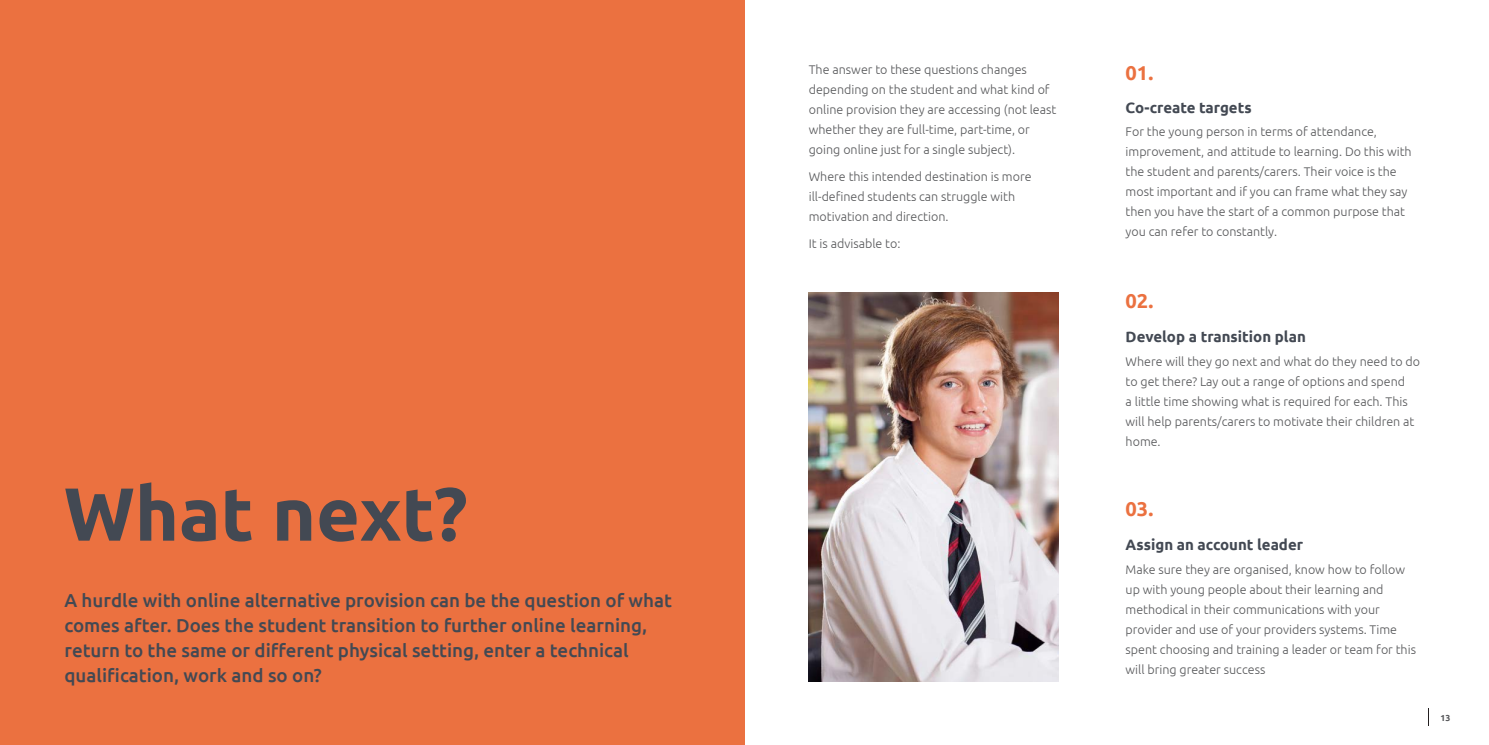
<style>
.page{position:relative;width:1489px;height:745px;background:#fff}
.page>*{position:absolute;margin:0;border:0;box-sizing:border-box;transform-origin:0 0}
.Main_Headings{font:700 75px "Ubuntu";color:#434953}
.t1{font:700 20px "Ubuntu";color:#eb7140}
.t2{font:500 18.75px/25px "Ubuntu";color:#434953}
.t3{font:700 15px "Ubuntu";color:#434953}
.Bullets{font:300 12.5px/20px "Ubuntu";color:#57585a}
.t4{font:700 8.75px "Ubuntu";color:#57585a}
</style>
<div class="page">
<img style="left:808px;top:293px;width:250px;height:388px">
<div style="left:0;top:0;width:744px;height:744px;background:#eb7140"></div>
<svg style="left:1428px;top:708px;width:1px;height:17px"></svg>
<p class="Main_Headings" style="left:64px;top:468px;width:405px">What next?</p>
<h2 class="t2" style="left:64px;top:586px;width:609px">A hurdle with online alternative provision can be the question of what comes after. Does the student transition to further online learning, return to the same or different physical setting, enter a technical qualification, work and so on?</h2>
<p class="Bullets" style="left:808px;top:59px;width:249px">The answer to these questions changes depending on the student and what kind of online provision they are accessing (not least whether they are full-time, part-time, or going online just for a single subject).</p>
<p class="Bullets" style="left:808px;top:166px;width:224px">Where this intended destination is more ill-defined students can struggle with motivation and direction.</p>
<p class="Bullets" style="left:808px;top:233px;width:93px">It is advisable to:</p>
<p class="t1" style="left:1125px;top:60px;width:29px">01.</p>
<h3 class="t3" style="left:1125px;top:98px;width:127px">Co-create targets</h3>
<p class="Bullets" style="left:1125px;top:121px;width:287px">For the young person in terms of attendance, improvement, and attitude to learning. Do this with the student and parents/carers. Their voice is the most important and if you can frame what they say then you have the start of a common purpose that you can refer to constantly.</p>
<p class="t1" style="left:1125px;top:289px;width:29px">02.</p>
<h3 class="t3" style="left:1125px;top:328px;width:182px">Develop a transition plan</h3>
<p class="Bullets" style="left:1125px;top:351px;width:296px">Where will they go next and what do they need to do to get there? Lay out a range of options and spend<br>a little time showing what is required for each. This will help parents/carers to motivate their children at home.</p>
<p class="t1" style="left:1125px;top:496px;width:29px">03.</p>
<h3 class="t3" style="left:1125px;top:535px;width:179px">Assign an account leader</h3>
<h3 class="Bullets" style="left:1125px;top:558px;width:292px">Make sure they are organised, know how to follow up with young people about their learning and methodical in their communications with your provider and use of your providers systems. Time spent choosing and training a leader or team for this will bring greater success</h3>
<p class="t4" style="left:1440px;top:712px;width:11px">13</p>
</div>
